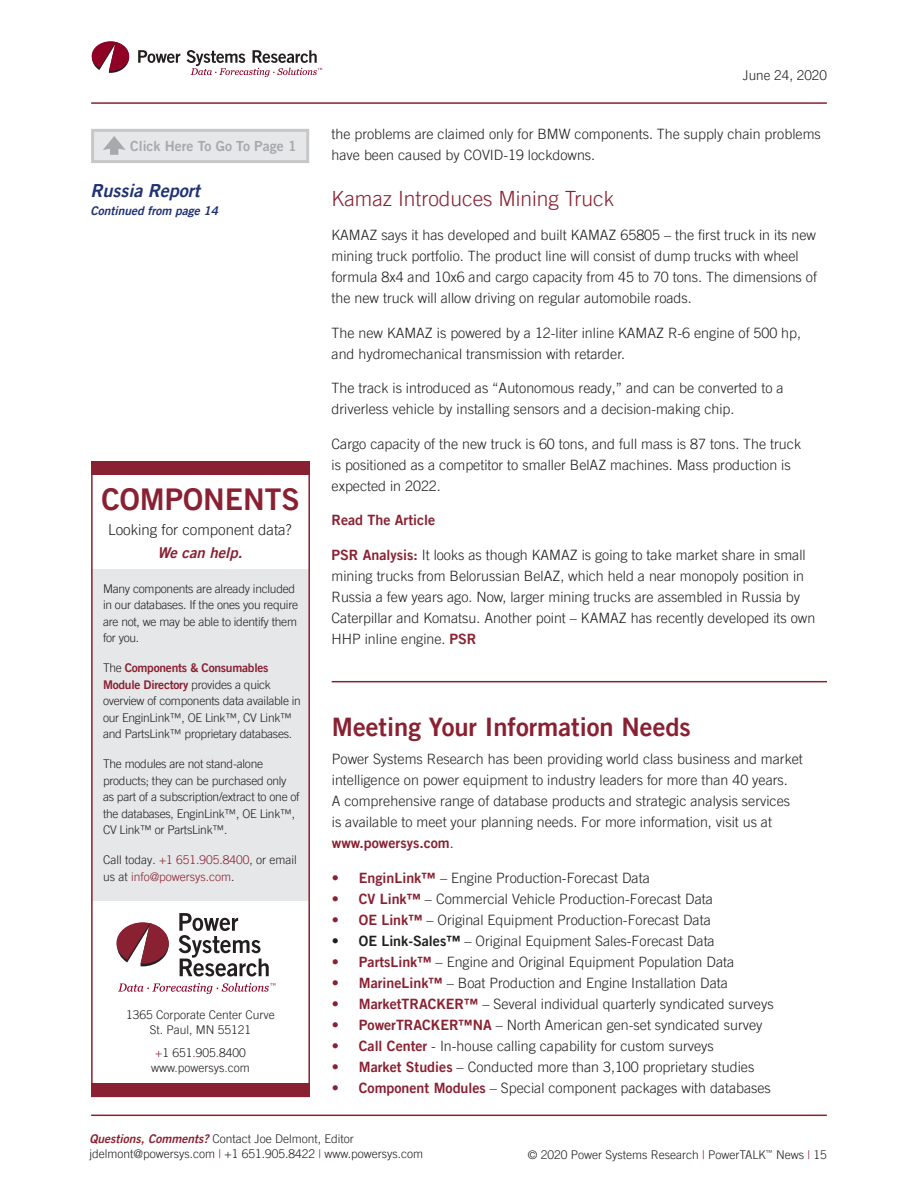
<style>
.page{position:relative;width:918px;height:1188px;background:#fff}
.page>*{position:absolute;margin:0;border:0;box-sizing:border-box;transform-origin:0 0}
.t1{font:30px "Trade Gothic LT Pro Bd 2";color:#8a2132}
.t2{font:25.5px "Trade Gothic LT Pro Bd 2";color:#8a2132}
.t3{font:300 21px "Trade Gothic LT Pro";color:#8a2132}
.t4{font:18px "Trade Gothic LT Pro Bd 2 Obl";color:#1e3173}
.t5{font:300 15px "Trade Gothic LT Pro";color:#231f20}
.t6{font:15px "Trade Gothic LT Pro Bd 2 Obl";color:#8a2132}
.t7{font:300 14.25px/21px "Trade Gothic LT Pro";color:#231f20}
.t8{font:14.25px "Trade Gothic LT Pro Bd 2";color:#8a2132}
.t9{font:13.95px "Trade Gothic LT Pro Bd 2";color:#a8a9ad}
.t10{font:300 13.5px "Trade Gothic LT Pro";color:#231f20}
.t11{font:300 12px/16.5px "Trade Gothic LT Pro";letter-spacing:-.02em;color:#231f20}
.t12{font:300 12px/15px "Trade Gothic LT Pro";color:#231f20;text-align:center}
.t13{font:12px/16.5px "Trade Gothic LT Pro Bd 2";letter-spacing:-.02em;color:#8a2132}
.t14{font:300 12px/16.5px "Trade Gothic LT Pro";color:#8a2132}
.t15{font:12px "Trade Gothic LT Pro Bd 2 Obl";color:#1e3173}
.s1{font-family:"Trade Gothic LT Pro";font-weight:300;color:#231f20}
.s2{color:#231f20}
.s3{color:#8a2132}
.s4{font-family:"Trade Gothic LT Pro Bd 2";font-weight:400;color:#8a2132}
.s5{font-family:"Trade Gothic LT Pro Bd 2";font-weight:400}
.s6{font-family:"Trade Gothic LT Pro Bd 2 Obl";font-weight:400;color:#8a2132}
</style>
<div class="page">
<hr style="left:91px;top:102px;width:736px;height:2px;background:#8a2132">
<hr style="left:91px;top:1115px;width:736px;height:1px;background:#8a2132">
<svg style="left:138px;top:50px;width:42px;height:13px"></svg>
<svg style="left:92px;top:41px;width:37px;height:32px"></svg>
<svg style="left:187px;top:50px;width:135px;height:27px"></svg>
<div style="left:91px;top:129px;width:218px;height:34px;background:#e6e7e9;border:3px solid #c7c8ca"></div>
<svg style="left:103px;top:136px;width:23px;height:19px"></svg>
<hr style="left:332px;top:681px;width:495px;height:1px;background:#8a2132">
<div style="left:91px;top:569px;width:219px;height:332px;background:#e6e7e9"></div>
<div style="left:91px;top:461px;width:219px;height:14px;background:#8a2132"></div>
<div style="left:91px;top:461px;width:219px;height:636px;border:2px solid #8a2132"></div>
<div style="left:91px;top:1084px;width:219px;height:13px;background:#8a2132"></div>
<svg style="left:179px;top:913px;width:90px;height:64px"></svg>
<svg style="left:116px;top:922px;width:53px;height:44px"></svg>
<svg style="left:118px;top:983px;width:158px;height:11px"></svg>
<p class="t9" style="left:130px;top:137px;width:168px">Click Here To Go To Page 1</p>
<p class="t4" style="left:90px;top:179px;width:111px">Russia Report</p>
<p class="t15" style="left:90px;top:203px;width:129px">Continued from page 14</p>
<h1 class="t1" style="left:101px;top:481px;width:200px">COMPONENTS</h1>
<p class="t5" style="left:108px;top:521px;width:185px">Looking for component data?</p>
<p class="t6" style="left:158px;top:543px;width:86px">We can help.</p>
<p class="t11" style="left:103px;top:580px;width:197px">Many components are already included in our databases. If the ones you require are not, we may be able to identify them for you.</p>
<p class="t13" style="left:103px;top:660px;width:169px"><span class="s1">The</span> Components &amp; Consumables<br>Module Directory <span class="s1">provides a quick</span></p>
<p class="t11" style="left:103px;top:693px;width:199px">overview of components data available in our EnginLink™, OE Link™, CV Link™ and PartsLink™ proprietary databases.</p>
<p class="t11" style="left:103px;top:756px;width:198px">The modules are not stand-alone products; they can be purchased only as part of a subscription/extract to one of the databases, EnginLink™, OE Link™, CV Link™ or PartsLink™.</p>
<p class="t14" style="left:103px;top:852px;width:195px"><span class="s2">Call today.</span> +1 651.905.8400<span class="s2">, or email us at</span> info@powersys.com<span class="s2">.</span></p>
<p class="t12" style="left:126px;top:1007px;width:150px">1365 Corporate Center Curve<br>St. Paul, MN 55121</p>
<p class="t12" style="left:151px;top:1045px;width:100px"><span class="s3">+</span>1 651<span class="s3">.</span>905<span class="s3">.</span>8400 www<span class="s3">.</span>powersys<span class="s3">.</span>com</p>
<p class="t10" style="left:743px;top:67px;width:86px">June 24, 2020</p>
<p class="t7" style="left:332px;top:123px;width:491px">the problems are claimed only for BMW components. The supply chain problems have been caused by COVID-19 lockdowns.</p>
<h3 class="t3" style="left:332px;top:186px;width:284px">Kamaz Introduces Mining Truck</h3>
<p class="t7" style="left:332px;top:225px;width:487px">KAMAZ says it has developed and built KAMAZ 65805 – the first truck in its new mining truck portfolio. The product line will consist of dump trucks with wheel formula 8x4 and 10x6 and cargo capacity from 45 to 70 tons. The dimensions of the new truck will allow driving on regular automobile roads.</p>
<p class="t7" style="left:332px;top:322px;width:471px">The new KAMAZ is powered by a 12-liter inline KAMAZ R-6 engine of 500 hp, and hydromechanical transmission with retarder.</p>
<p class="t7" style="left:332px;top:378px;width:454px">The track is introduced as “Autonomous ready,” and can be converted to a driverless vehicle by installing sensors and a decision-making chip.</p>
<p class="t7" style="left:332px;top:433px;width:471px">Cargo capacity of the new truck is 60 tons, and full mass is 87 tons. The truck is positioned as a competitor to smaller BelAZ machines. Mass production is expected in 2022.</p>
<p class="t8" style="left:332px;top:511px;width:105px">Read The Article</p>
<p class="t7" style="left:332px;top:544px;width:485px"><span class="s4">PSR Analysis:</span> It looks as though KAMAZ is going to take market share in small mining trucks from Belorussian BelAZ, which held a near monopoly position in Russia a few years ago. Now, larger mining trucks are assembled in Russia by Caterpillar and Komatsu. Another point – KAMAZ has recently developed its own HHP inline engine. <span class="s4">PSR</span></p>
<h2 class="t2" style="left:332px;top:711px;width:361px">Meeting Your Information Needs</h2>
<p class="t7" style="left:332px;top:748px;width:473px">Power Systems Research has been providing world class business and market intelligence on power equipment to industry leaders for more than 40 years.<br>A comprehensive range of database products and strategic analysis services is available to meet your planning needs. For more information, visit us at</p>
<p class="t8" style="left:332px;top:834px;width:123px">www.powersys.com<span class="s1">.</span></p>
<p class="t7" style="left:332px;top:867px;width:320px"><span class="s4">• EnginLink™</span> – Engine Production-Forecast Data</p>
<p class="t7" style="left:332px;top:888px;width:383px"><span class="s4">• CV Link™</span> – Commercial Vehicle Production-Forecast Data</p>
<p class="t7" style="left:332px;top:909px;width:380px"><span class="s4">• OE Link™</span> – Original Equipment Production-Forecast Data</p>
<p class="t7" style="left:332px;top:930px;width:384px"><span class="s5">• OE Link-Sales™</span> – Original Equipment Sales-Forecast Data</p>
<p class="t7" style="left:332px;top:951px;width:404px"><span class="s4">• PartsLink™</span> – Engine and Original Equipment Population Data</p>
<p class="t7" style="left:332px;top:972px;width:398px"><span class="s4">• MarineLink™</span> – Boat Production and Engine Installation Data</p>
<p class="t7" style="left:332px;top:993px;width:443px"><span class="s4">• MarketTRACKER™</span> – Several individual quarterly syndicated surveys</p>
<p class="t7" style="left:332px;top:1014px;width:432px"><span class="s4">• PowerTRACKER™NA</span> – North American gen-set syndicated survey</p>
<p class="t7" style="left:332px;top:1035px;width:384px"><span class="s4">• Call Center</span> - In-house calling capability for custom surveys</p>
<p class="t7" style="left:332px;top:1056px;width:424px"><span class="s4">• Market Studies</span> – Conducted more than 3,100 proprietary studies</p>
<p class="t7" style="left:332px;top:1077px;width:441px"><span class="s4">• Component Modules</span> – Special component packages with databases</p>
<p class="t12" style="left:90px;top:1131px;width:335px;text-align:left"><span class="s6">Questions, Comments?</span> Contact Joe Delmont, Editor jdelmont@powersys.com <span class="s3">|</span> +1 651.905.8422 <span class="s3">|</span> www.powersys.com</p>
<p class="t12" style="left:528px;top:1147px;width:301px">© 2020 Power Systems Research <span class="s3">|</span> PowerTALK<sup>™</sup> News <span class="s3">|</span> 15</p>
</div>
